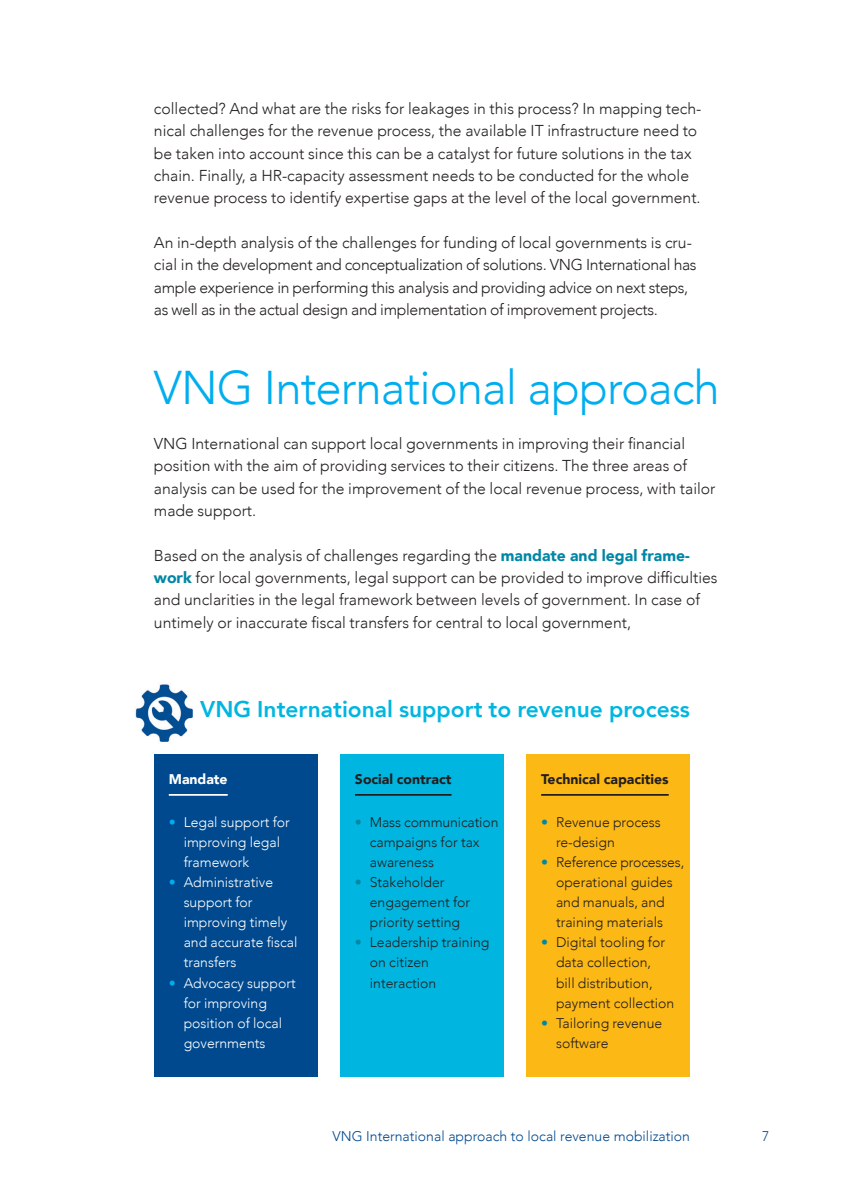
<style>
.page{position:relative;width:844px;height:1191px;background:#fff}
.page>*{position:absolute;margin:0;border:0;box-sizing:border-box;transform-origin:0 0}
.t1{font:300 47.25px "Avenir";letter-spacing:-.02em;color:#00aeef}
.t2{font:800 22.75px "Avenir";color:#00b6e0}
.t3{font:300 15.75px/22.4px "Avenir";color:#231f20}
.t4{font:300 15.75px/22.4px "Avenir";letter-spacing:-.02em;color:#231f20}
.t5{font:300 14px/20.1px "Avenir";color:#231f20}
.t6{font:300 14px/20.1px "Avenir";color:#fff}
.t7{font:300 14px "Avenir";color:#01498e}
.t8{font:900 14px "Avenir";color:#231f20}
.t9{font:900 14px "Avenir";color:#fff}
.s1{font-weight:900;color:#0087a5}
.s2{color:#00aeef}
.s3{color:#0087a5}
</style>
<div class="page">
<div style="left:154px;top:754px;width:163px;height:322px;background:#01498e"></div>
<div style="left:340px;top:754px;width:164px;height:322px;background:#00b6e0"></div>
<div style="left:526px;top:754px;width:164px;height:322px;background:#fcb814"></div>
<hr style="left:169px;top:794px;width:59px;height:1px;background:#fff">
<hr style="left:355px;top:794px;width:96px;height:1px;background:#231f20">
<hr style="left:541px;top:794px;width:127px;height:1px;background:#231f20">
<img style="left:135px;top:684px;width:58px;height:58px">
<p class="t3" style="left:154px;top:97px;width:549px">collected? And what are the risks for leakages in this process? In mapping tech&shy;nical challenges for the revenue process, the available IT infrastructure need to be taken into account since this can be a catalyst for future solutions in the tax chain. Finally, a HR-capacity assessment needs to be conducted for the whole revenue process to identify expertise gaps at the level of the local government.</p>
<p class="t4" style="left:154px;top:231px;width:544px">An in-depth analysis of the challenges for funding of local governments is cru&shy;cial in the development and conceptualization of solutions. VNG International has ample experience in performing this analysis and providing advice on next steps, as well as in the actual design and implementation of improvement projects.</p>
<h1 class="t1" style="left:154px;top:360px;width:567px">VNG International approach</h1>
<p class="t3" style="left:154px;top:432px;width:563px">VNG International can support local governments in improving their financial position with the aim of providing services to their citizens. The three areas of analysis can be used for the improvement of the local revenue process, with tailor made support.</p>
<p class="t3" style="left:154px;top:544px;width:565px">Based on the analysis of challenges regarding the <span class="s1">mandate and legal frame&shy;work</span> for local governments, legal support can be provided to improve difficulties and unclarities in the legal framework between levels of government. In case of untimely or inaccurate fiscal transfers for central to local government,</p>
<h2 class="t2" style="left:200px;top:691px;width:491px">VNG International support to revenue process</h2>
<p class="t9" style="left:169px;top:767px;width:60px">Mandate</p>
<p class="t6" style="left:184px;top:811px;width:108px;text-indent:-15px"><span class="s2">•</span> Legal support for improving legal framework</p>
<p class="t6" style="left:184px;top:872px;width:115px;text-indent:-15px"><span class="s2">•</span> Administrative support for improving timely and accurate fiscal transfers</p>
<p class="t6" style="left:184px;top:972px;width:113px;text-indent:-15px"><span class="s2">•</span> Advocacy support for improving position of local governments</p>
<p class="t8" style="left:355px;top:767px;width:98px">Social contract</p>
<p class="t5" style="left:370px;top:811px;width:130px;text-indent:-15px"><span class="s3">•</span> Mass communication campaigns for tax awareness</p>
<p class="t5" style="left:370px;top:872px;width:102px;text-indent:-15px"><span class="s3">•</span> Stakeholder engagement for priority setting</p>
<p class="t5" style="left:370px;top:932px;width:121px;text-indent:-15px"><span class="s3">•</span> Leadership training on citizen interaction</p>
<p class="t8" style="left:541px;top:767px;width:129px">Technical capacities</p>
<p class="t5" style="left:556px;top:811px;width:106px;text-indent:-15px"><span class="s3">•</span> Revenue process re-design</p>
<p class="t5" style="left:541px;top:852px;width:145px;text-align:center"><span class="s3">•</span> Reference processes, operational guides and manuals, and training materials</p>
<p class="t5" style="left:556px;top:932px;width:120px;text-indent:-15px"><span class="s3">•</span> Digital tooling for data collection,<br>bill distribution, payment collection</p>
<p class="t5" style="left:556px;top:1013px;width:108px;text-indent:-15px"><span class="s3">•</span> Tailoring revenue software</p>
<p class="t7" style="left:332px;top:1128px;width:359px">VNG International approach to local revenue mobilization</p>
<p class="t7" style="left:762px;top:1128px;width:9px">7</p>
</div>
